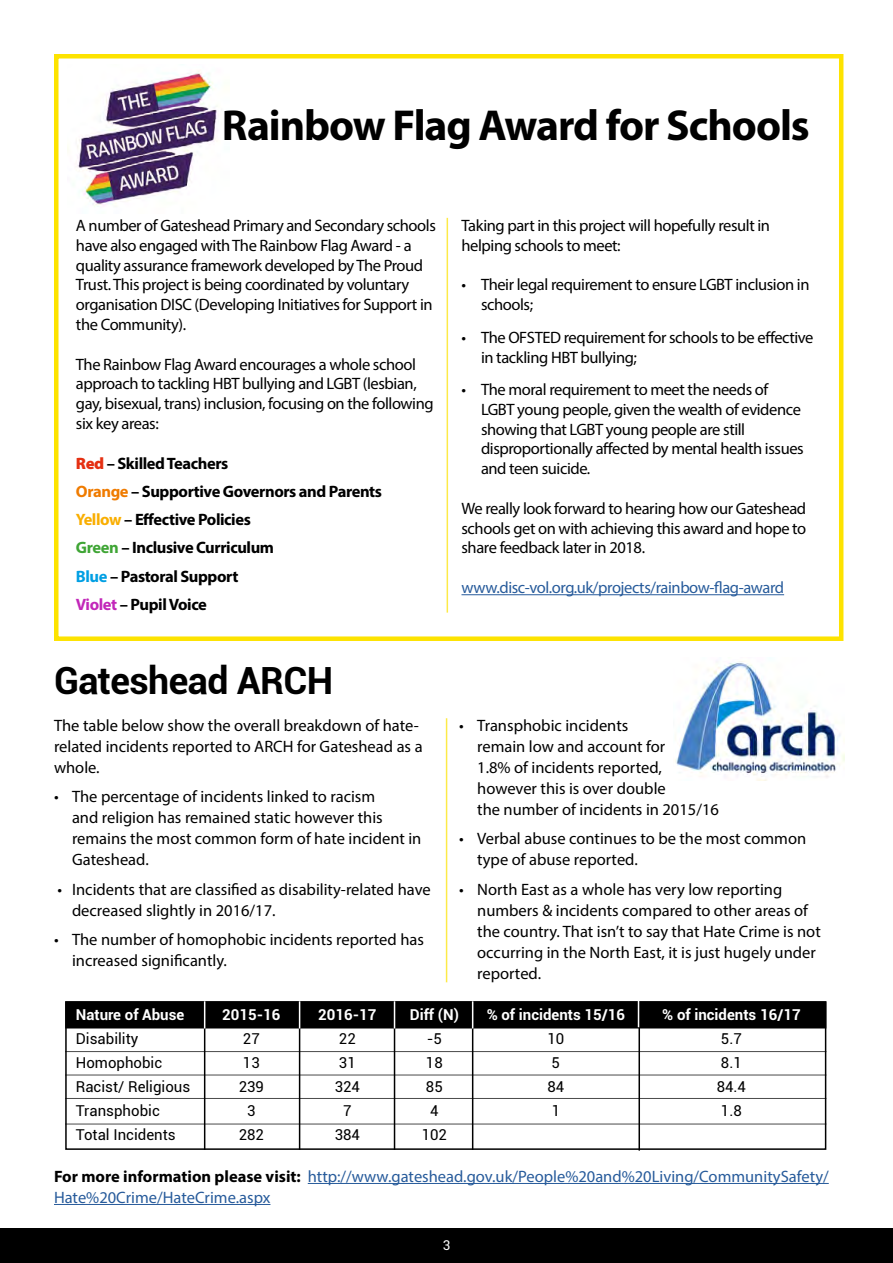
<style>
.page{position:relative;width:893px;height:1263px;background:#fff}
.page>*{position:absolute;margin:0;border:0;box-sizing:border-box;transform-origin:0 0}
.t1{font:700 43.5px "Myriad Pro";letter-spacing:-.025em;color:#000}
.t2{font:700 37.5px "Roboto";letter-spacing:-.015em;color:#000}
.t3{font:16.5px/19.8px "Myriad Pro";letter-spacing:-.025em;color:#000}
.t4{font:16.5px/21px "Myriad Pro";color:#000}
.t5{font:700 16.5px/28.3px "Myriad Pro";letter-spacing:-.025em;color:#000}
.t6{font:16.5px/21px "Myriad Pro";color:#275b9b}
.t7{font:16.5px "Myriad Pro";letter-spacing:-.025em;color:#275b9b}
.t8{font:15px "Roboto";color:#000}
.t9{font:700 15px "Roboto";color:#fff}
.t10{font:13.5px "Roboto";color:#fff}
.s1{font-weight:900;color:#e53012}
.s2{color:#ef7b00}
.s3{color:#f9ae00}
.s4{color:#3fa535}
.s5{color:#009fe3}
.s6{color:#c227b9}
.s7{font-weight:700;color:#000}
</style>
<div class="page">
<div style="left:54px;top:54px;width:789px;height:587px;border:4px solid #fde300"></div>
<div style="left:0;top:1229px;width:893px;height:34px;background:#000"></div>
<img style="left:67px;top:70px;width:151px;height:137px">
<hr style="left:461px;top:594px;width:323px;height:1px;background:#275b9b">
<hr style="left:447px;top:218px;width:1px;height:395px;background:#fde300">
<div style="left:65px;top:1001px;width:761px;height:149px;border:2px solid #000"></div>
<div style="left:66px;top:1002px;width:760px;height:26px;background:#000"></div>
<div style="left:65px;top:1001px;width:761px;height:27px;border:2px solid #000"></div>
<hr style="left:204px;top:1001px;width:1px;height:149px;background:#000">
<hr style="left:299px;top:1001px;width:1px;height:149px;background:#000">
<hr style="left:394px;top:1001px;width:1px;height:149px;background:#000">
<hr style="left:472px;top:1001px;width:1px;height:149px;background:#000">
<hr style="left:638px;top:1002px;width:2px;height:148px;background:#000">
<svg style="left:204px;top:1001px;width:1px;height:27px"></svg>
<svg style="left:299px;top:1001px;width:1px;height:27px"></svg>
<svg style="left:394px;top:1001px;width:1px;height:27px"></svg>
<svg style="left:472px;top:1001px;width:1px;height:27px"></svg>
<svg style="left:638px;top:1001px;width:1px;height:26px"></svg>
<hr style="left:65px;top:1051px;width:761px;height:1px;background:#000">
<hr style="left:65px;top:1075px;width:761px;height:1px;background:#000">
<hr style="left:65px;top:1098px;width:761px;height:1px;background:#000">
<hr style="left:65px;top:1124px;width:761px;height:1px;background:#000">
<img style="left:675px;top:661px;width:170px;height:119px">
<hr style="left:446px;top:718px;width:1px;height:264px;background:#fde300">
<hr style="left:308px;top:1183px;width:521px;height:1px;background:#275b9b">
<hr style="left:54px;top:1204px;width:216px;height:1px;background:#275b9b">
<h1 class="t1" style="left:222px;top:97px;width:589px">Rainbow Flag Award for Schools</h1>
<p class="t3" style="left:76px;top:215px;width:361px">A number of Gateshead Primary and Secondary schools have also engaged with The Rainbow Flag Award - a quality assurance framework developed by The Proud Trust. This project is being coordinated by voluntary organisation DISC (Developing Initiatives for Support in the Community).</p>
<p class="t3" style="left:76px;top:354px;width:359px">The Rainbow Flag Award encourages a whole school approach to tackling HBT bullying and LGBT (lesbian, gay, bisexual, trans) inclusion, focusing on the following six key areas:</p>
<p class="t5" style="left:76px;top:448px;width:308px"><span class="s1">Red</span> – Skilled Teachers<br><span class="s2">Orange</span> – Supportive Governors and Parents<br><span class="s3">Yellow</span> – Effective Policies<br><span class="s4">Green</span> – Inclusive Curriculum<br><span class="s5">Blue</span> – Pastoral Support<br><span class="s6">Violet</span> – Pupil Voice</p>
<h2 class="t2" style="left:54px;top:654px;width:281px">Gateshead ARCH</h2>
<p class="t4" style="left:54px;top:714px;width:370px">The table below show the overall breakdown of hate&shy;related incidents reported to ARCH for Gateshead as a whole.</p>
<p class="t4" style="left:72px;top:786px;width:351px;text-indent:-18px">• The percentage of incidents linked to racism<br>and religion has remained static however this remains the most common form of hate incident in Gateshead.</p>
<p class="t4" style="left:72px;top:878px;width:360px;text-indent:-15px">• Incidents that are classified as disability-related have decreased slightly in 2016/17.</p>
<p class="t4" style="left:72px;top:929px;width:353px;text-indent:-18px">• The number of homophobic incidents reported has increased significantly.</p>
<p class="t3" style="left:461px;top:215px;width:310px">Taking part in this project will hopefully result in helping schools to meet:</p>
<p class="t3" style="left:481px;top:275px;width:330px;text-indent:-20px">• Their legal requirement to ensure LGBT inclusion in schools;</p>
<p class="t3" style="left:481px;top:327px;width:334px;text-indent:-20px">• The OFSTED requirement for schools to be effective in tackling HBT bullying;</p>
<p class="t3" style="left:481px;top:379px;width:324px;text-indent:-20px">• The moral requirement to meet the needs of LGBT young people, given the wealth of evidence showing that LGBT young people are still disproportionally affected by mental health issues and teen suicide.</p>
<p class="t3" style="left:461px;top:498px;width:346px;text-align:justify">We really look forward to hearing how our Gateshead schools get on with achieving this award and hope to share feedback later in 2018.</p>
<p class="t7" style="left:461px;top:577px;width:324px">www.disc-vol.org.uk/projects/rainbow-flag-award</p>
<p class="t4" style="left:477px;top:714px;width:243px;text-indent:-18px">• Transphobic incidents<br>remain low and account for<br>1.8% of incidents reported, however this is over double<br>the number of incidents in 2015/16</p>
<p class="t4" style="left:477px;top:828px;width:331px;text-indent:-18px">• Verbal abuse continues to be the most common type of abuse reported.</p>
<p class="t4" style="left:477px;top:878px;width:345px;text-indent:-18px">• North East as a whole has very low reporting numbers &amp; incidents compared to other areas of the country. That isn’t to say that Hate Crime is not occurring in the North East, it is just hugely under reported.</p>
<p class="t9" style="left:76px;top:1004px;width:110px">Nature of Abuse</p>
<p class="t9" style="left:222px;top:1004px;width:60px">2015-16</p>
<p class="t9" style="left:318px;top:1004px;width:60px">2016-17</p>
<p class="t9" style="left:410px;top:1004px;width:51px">Diff (N)</p>
<p class="t9" style="left:487px;top:1004px;width:140px">% of incidents 15/16</p>
<p class="t9" style="left:662px;top:1004px;width:140px">% of incidents 16/17</p>
<p class="t8" style="left:76px;top:1028px;width:64px">Disability</p>
<p class="t8" style="left:243px;top:1028px;width:18px">27</p>
<p class="t8" style="left:339px;top:1028px;width:18px">22</p>
<p class="t8" style="left:427px;top:1028px;width:17px">-5</p>
<p class="t8" style="left:547px;top:1028px;width:18px">10</p>
<p class="t8" style="left:721px;top:1028px;width:22px">5.7</p>
<p class="t8" style="left:76px;top:1052px;width:88px">Homophobic</p>
<p class="t8" style="left:243px;top:1052px;width:18px">13</p>
<p class="t8" style="left:339px;top:1052px;width:18px">31</p>
<p class="t8" style="left:426px;top:1052px;width:18px">18</p>
<p class="t8" style="left:552px;top:1052px;width:10px">5</p>
<p class="t8" style="left:721px;top:1052px;width:22px">8.1</p>
<p class="t8" style="left:76px;top:1076px;width:116px">Racist/ Religious</p>
<p class="t8" style="left:239px;top:1076px;width:27px">239</p>
<p class="t8" style="left:335px;top:1076px;width:27px">324</p>
<p class="t8" style="left:426px;top:1076px;width:18px">85</p>
<p class="t8" style="left:547px;top:1076px;width:18px">84</p>
<p class="t8" style="left:717px;top:1076px;width:31px">84.4</p>
<p class="t8" style="left:76px;top:1100px;width:85px">Transphobic</p>
<p class="t8" style="left:247px;top:1100px;width:10px">3</p>
<p class="t8" style="left:343px;top:1100px;width:10px">7</p>
<p class="t8" style="left:430px;top:1100px;width:10px">4</p>
<p class="t8" style="left:552px;top:1100px;width:10px">1</p>
<p class="t8" style="left:721px;top:1100px;width:22px">1.8</p>
<p class="t8" style="left:76px;top:1124px;width:101px">Total Incidents</p>
<p class="t8" style="left:239px;top:1124px;width:27px">282</p>
<p class="t8" style="left:335px;top:1124px;width:27px">384</p>
<p class="t8" style="left:422px;top:1124px;width:27px">102</p>
<p class="t6" style="left:54px;top:1165px;width:776px"><span class="s7">For more information please visit:</span> http://www.gateshead.gov.uk/People%20and%20Living/CommunitySafety/<br>Hate%20Crime/HateCrime.aspx</p>
<p class="t10" style="left:443px;top:1235px;width:9px">3</p>
</div>
